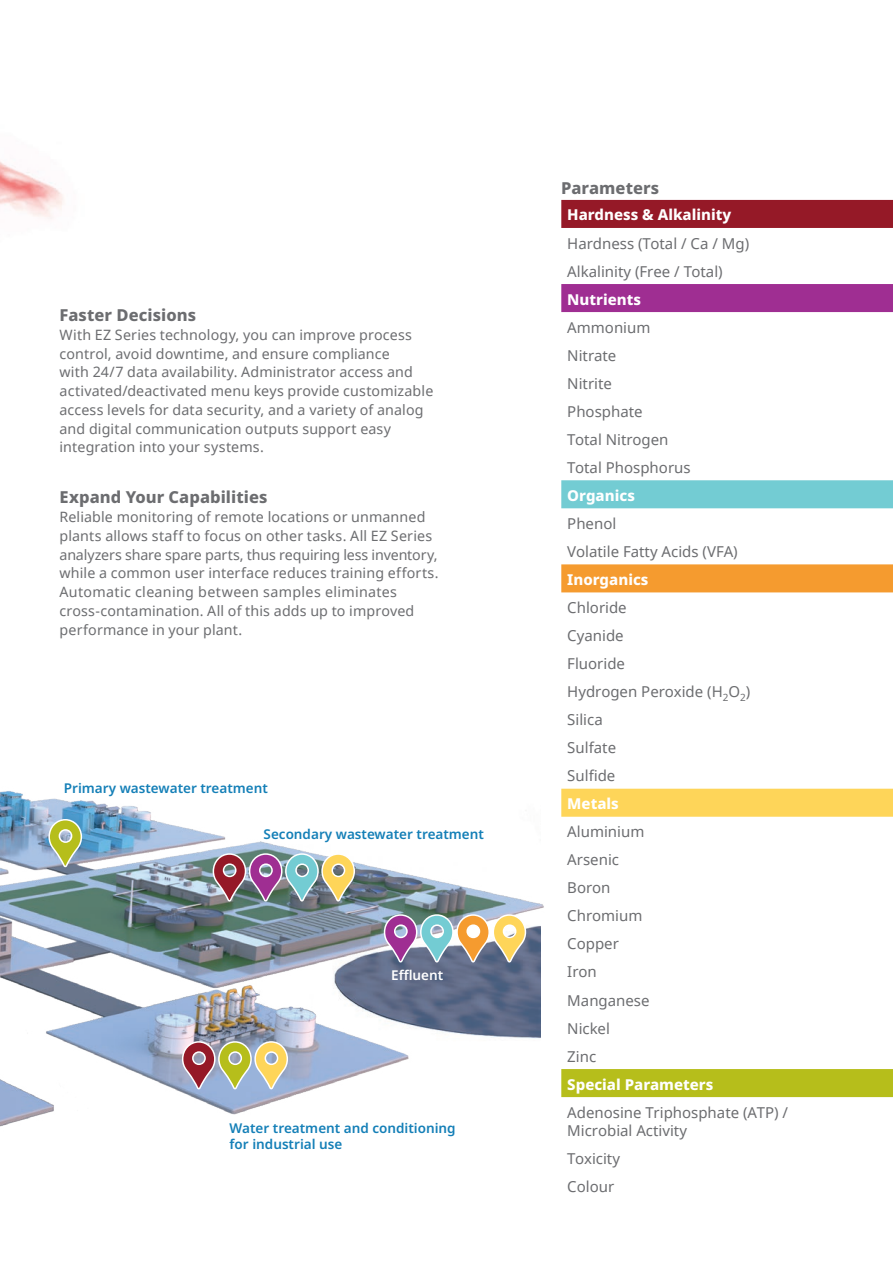
<style>
.page{position:relative;width:893px;height:1263px;background:#fff}
.page>*{position:absolute;margin:0;border:0;box-sizing:border-box;transform-origin:0 0}
.t1{font:800 16.5px "Noto Sans";letter-spacing:.005em;color:#6c6d70}
.t2{font:15px/28px "Noto Sans";color:#6c6d70}
.t3{font:800 15px "Noto Sans";color:#fff}
.t4{font:14.25px/18.8px "Noto Sans";letter-spacing:.01em;color:#6c6d70}
.t5{font:600 13.5px/16.5px "Noto Sans";color:#147fb7}
.t6{font:600 13.5px "Noto Sans";color:#fff}
</style>
<div class="page">
<img style="left:0;top:791px;width:544px;height:336px">
<img style="left:0;top:161px;width:64px;height:58px">
<svg style="left:383px;top:913px;width:144px;height:50px"></svg>
<svg style="left:48px;top:818px;width:35px;height:50px;background:#acbc84"></svg>
<img style="left:212px;top:852px;width:144px;height:50px">
<svg style="left:181px;top:1040px;width:108px;height:50px;background:#b8aa93"></svg>
<div style="left:561px;top:200px;width:332px;height:28px;background:#951927"></div>
<div style="left:561px;top:284px;width:332px;height:28px;background:#9f2e92"></div>
<div style="left:561px;top:480px;width:332px;height:28px;background:#73ccd3"></div>
<div style="left:561px;top:564px;width:332px;height:28px;background:#f59b2f"></div>
<div style="left:561px;top:789px;width:332px;height:28px;background:#fed559"></div>
<div style="left:561px;top:1069px;width:332px;height:28px;background:#b6be1b"></div>
<p class="t1" style="left:60px;top:303px;width:138px">Faster Decisions</p>
<p class="t4" style="left:60px;top:325px;width:375px">With EZ Series technology, you can improve process control, avoid downtime, and ensure compliance<br>with 24/7 data availability. Administrator access and activated/deactivated menu keys provide customizable access levels for data security, and a variety of analog and digital communication outputs support easy integration into your systems.</p>
<p class="t1" style="left:60px;top:485px;width:209px">Expand Your Capabilities</p>
<p class="t4" style="left:60px;top:507px;width:380px">Reliable monitoring of remote locations or unmanned plants allows staff to focus on other tasks. All EZ Series analyzers share spare parts, thus requiring less inventory, while a common user interface reduces training efforts.<br>Automatic cleaning between samples eliminates cross-contamination. All of this adds up to improved performance in your plant.</p>
<p class="t5" style="left:64px;top:780px;width:206px">Primary wastewater treatment</p>
<p class="t5" style="left:264px;top:826px;width:222px">Secondary wastewater treatment</p>
<p class="t6" style="left:391px;top:965px;width:54px">Effluent</p>
<p class="t5" style="left:230px;top:1120px;width:228px">Water treatment and conditioning for industrial use</p>
<p class="t1" style="left:561px;top:176px;width:100px">Parameters</p>
<p class="t3" style="left:567px;top:204px;width:166px">Hardness &amp; Alkalinity</p>
<p class="t2" style="left:567px;top:229px;width:183px">Hardness (Total / Ca / Mg)<br>Alkalinity (Free / Total)</p>
<p class="t3" style="left:567px;top:288px;width:75px">Nutrients</p>
<p class="t2" style="left:567px;top:313px;width:125px">Ammonium<br>Nitrate<br>Nitrite<br>Phosphate<br>Total Nitrogen<br>Total Phosphorus</p>
<p class="t3" style="left:567px;top:484px;width:69px">Organics</p>
<p class="t2" style="left:567px;top:509px;width:172px">Phenol<br>Volatile Fatty Acids (VFA)</p>
<p class="t3" style="left:567px;top:568px;width:83px">Inorganics</p>
<p class="t2" style="left:567px;top:593px;width:185px">Chloride<br>Cyanide<br>Fluoride<br>Hydrogen Peroxide (H<sub>2</sub>O<sub>2</sub>)<br>Silica<br>Sulfate<br>Sulfide</p>
<p class="t3" style="left:567px;top:793px;width:53px">Metals</p>
<p class="t2" style="left:567px;top:817px;width:84px">Aluminium<br>Arsenic<br>Boron<br>Chromium<br>Copper<br>Iron<br>Manganese<br>Nickel<br>Zinc</p>
<p class="t3" style="left:567px;top:1073px;width:148px">Special Parameters</p>
<p class="t2" style="left:567px;top:1103px;width:222px;line-height:18px">Adenosine Triphosphate (ATP) /<br>Microbial Activity</p>
<p class="t2" style="left:567px;top:1144px;width:54px">Toxicity<br>Colour</p>
</div>
